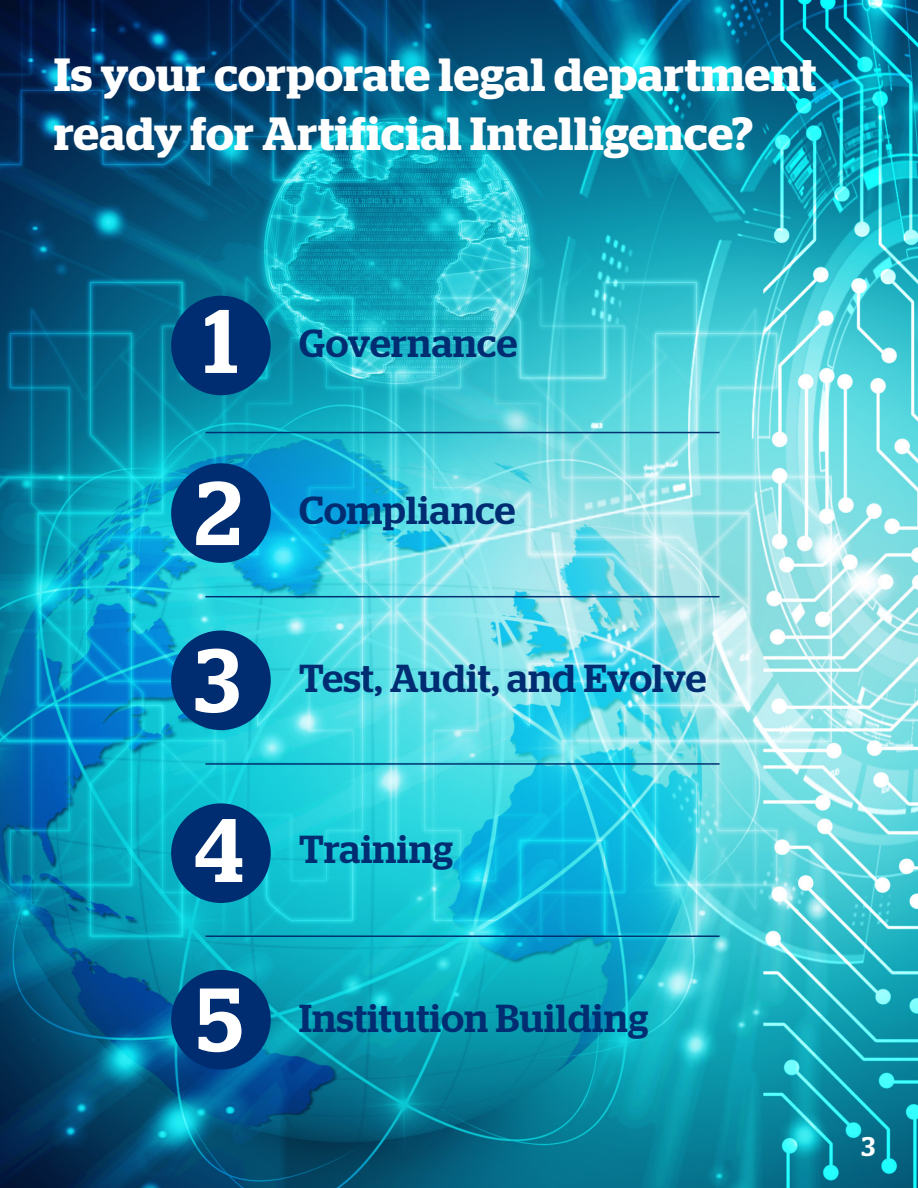
<style>
.page{position:relative;width:918px;height:1188px;background:#fff}
.page>*{position:absolute;margin:0;border:0;box-sizing:border-box;transform-origin:0 0}
.t1{font:500 90px "Stag";color:#fff}
.t2{font:600 46.5px/58.5px "Stag";letter-spacing:.01em;color:#fff}
.t3{font:500 39px "Stag";letter-spacing:.015em;color:#002d72}
.t4{font:500 27px "Stag";color:#fff}
</style>
<div class="page">
<img style="left:0;top:0;width:918px;height:1188px">
<div style="left:171px;top:296px;width:100px;height:99px;background:#002d72;border-radius:50%"></div>
<hr style="left:206px;top:432px;width:514px;height:1px;background:#003272">
<hr style="left:206px;top:596px;width:514px;height:1px;background:#003272">
<hr style="left:206px;top:763px;width:514px;height:2px;background:#003272">
<hr style="left:206px;top:935px;width:514px;height:2px;background:#003272">
<div style="left:171px;top:970px;width:100px;height:99px;background:#002d72;border-radius:50%"></div>
<div style="left:171px;top:803px;width:100px;height:100px;background:#002d72;border-radius:50%"></div>
<div style="left:171px;top:631px;width:100px;height:99px;background:#002d72;border-radius:50%"></div>
<div style="left:171px;top:463px;width:100px;height:100px;background:#002d72;border-radius:50%"></div>
<p class="t2" style="left:54px;top:45px;width:764px">Is your corporate legal department ready for Artificial Intelligence?</p>
<p class="t1" style="left:204px;top:288px;width:35px">1</p>
<p class="t1" style="left:195px;top:460px;width:49px">2</p>
<p class="t1" style="left:195px;top:628px;width:47px">3</p>
<p class="t1" style="left:195px;top:797px;width:50px">4</p>
<p class="t1" style="left:198px;top:967px;width:47px">5</p>
<p class="t3" style="left:299px;top:320px;width:220px">Governance</p>
<p class="t3" style="left:299px;top:488px;width:218px">Compliance</p>
<p class="t3" style="left:299px;top:655px;width:409px">Test, Audit, and Evolve</p>
<p class="t3" style="left:299px;top:826px;width:156px">Training</p>
<p class="t3" style="left:299px;top:995px;width:351px">Institution Building</p>
<p class="t4" style="left:861px;top:1130px;width:15px">3</p>
</div>
